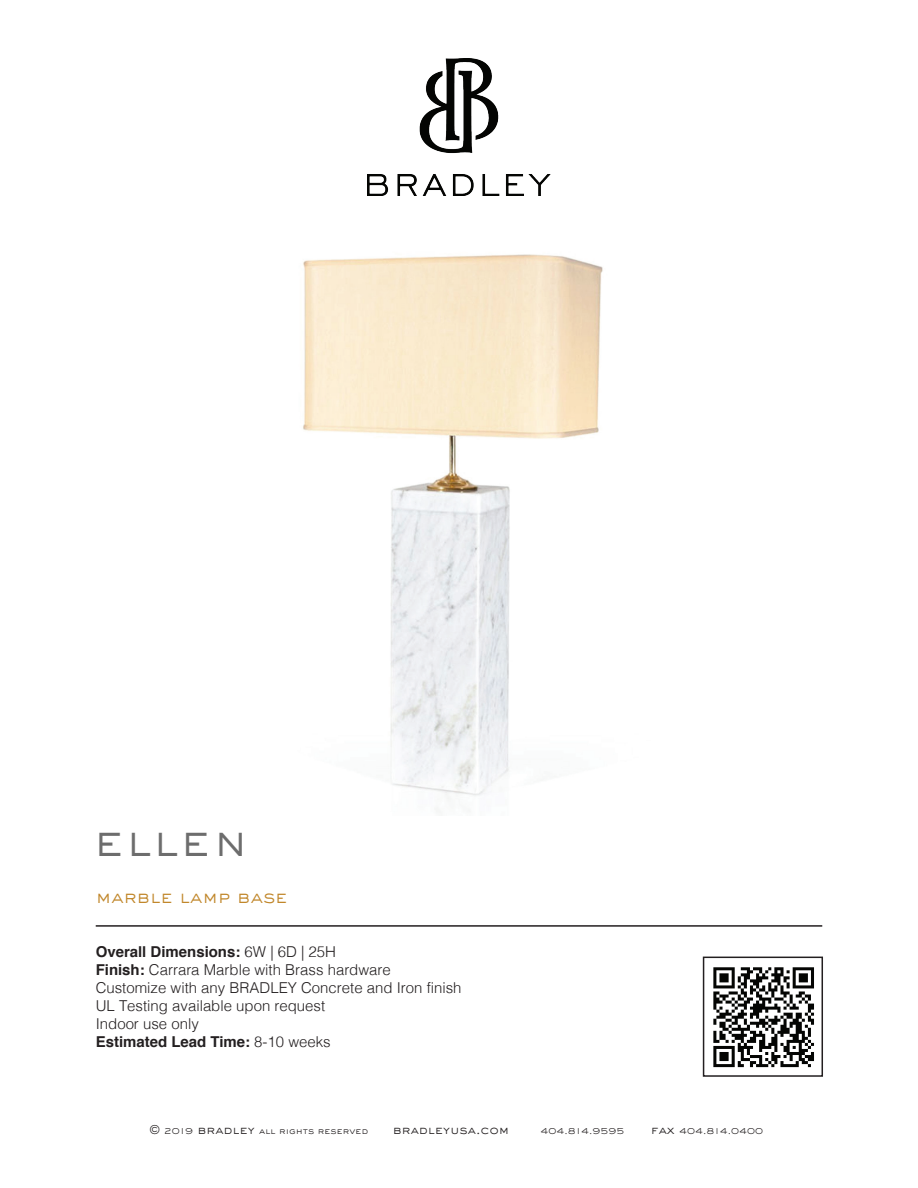
<style>
.page{position:relative;width:918px;height:1188px;background:#fff}
.page>*{position:absolute;margin:0;border:0;box-sizing:border-box;transform-origin:0 0}
.t1{font:300 45px "Sackers Gothic Std";letter-spacing:.03em;color:#6d6d6d}
.t2{font:300 18px "Sackers Gothic Std";color:#c1872b}
.t3{font:300 15px/18px "Helvetica";color:#231f20}
.t4{font:300 12px "Sackers Gothic Std";color:#231f20}
.t5{font:300 9px "Sackers Gothic Std";color:#231f20}
.s1{font-weight:700}
.s2{font-size:12px}
</style>
<div class="page">
<hr style="left:96px;top:925px;width:726px;height:2px;background:#231f20">
<img style="left:713px;top:967px;width:101px;height:101px">
<img style="left:367px;top:59px;width:184px;height:137px">
<div style="left:703px;top:957px;width:120px;height:120px;border:2px solid #231f20"></div>
<img style="left:303px;top:254px;width:300px;height:545px">
<h1 class="t1" style="left:94px;top:809px;width:156px">ellen</h1>
<p class="t2" style="left:96px;top:884px;width:193px">marble lamp base</p>
<p class="t3" style="left:96px;top:942px;width:367px"><span class="s1">Overall Dimensions:</span> 6W | 6D | 25H<br><span class="s1">Finish:</span> Carrara Marble with Brass hardware Customize with any BRADLEY Concrete and Iron finish UL Testing available upon request<br>Indoor use only<br><span class="s1">Estimated Lead Time:</span> 8-10 weeks</p>
<p class="t5" style="left:149px;top:1125px;width:221px"><span class="s2">©</span> 2019 <span class="s2">bradley</span> all rights reserved</p>
<p class="t4" style="left:393px;top:1122px;width:118px">bradleyusa.com</p>
<p class="t5" style="left:541px;top:1125px;width:86px">404.814.9595</p>
<p class="t5" style="left:651px;top:1125px;width:114px"><span class="s2">fax</span> 404.814.0400</p>
</div>
